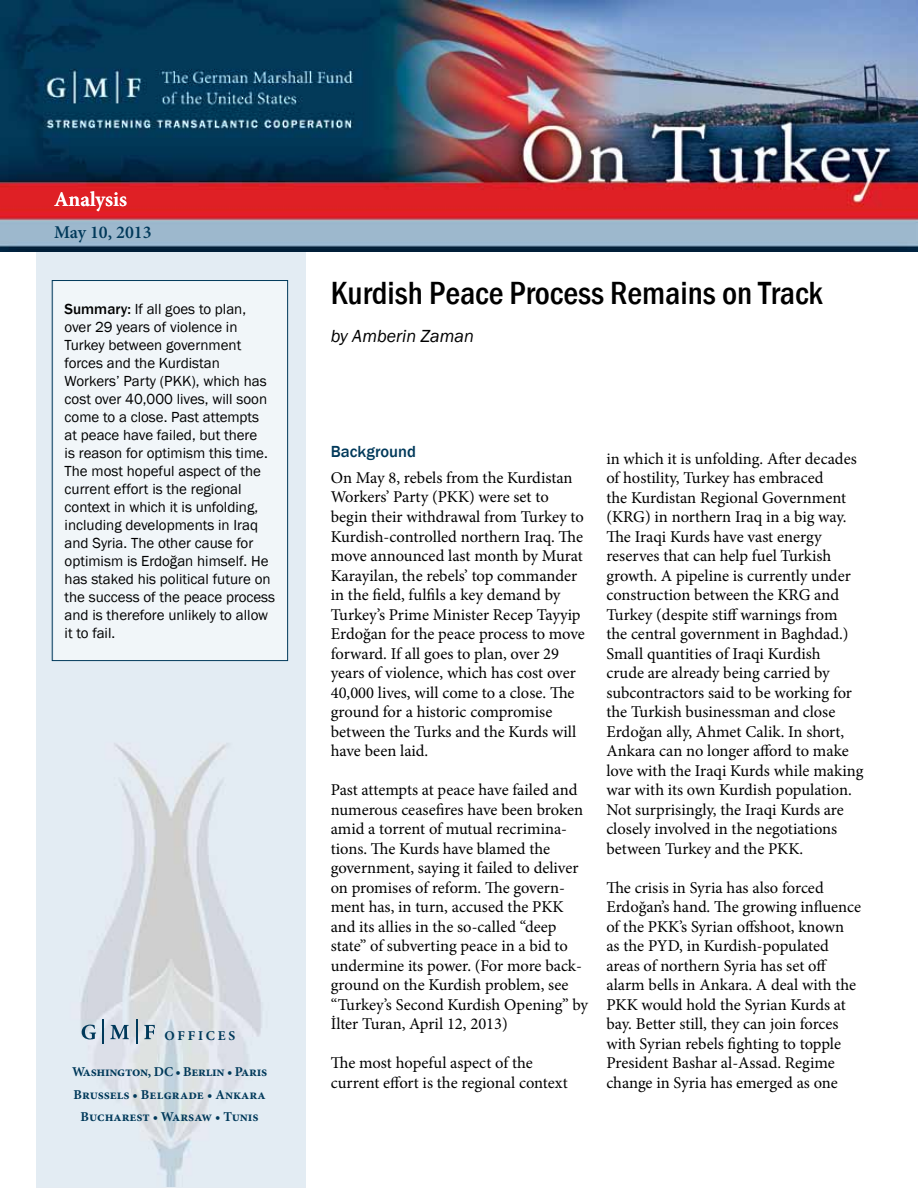
<style>
.page{position:relative;width:918px;height:1188px;background:#fff}
.page>*{position:absolute;margin:0;border:0;box-sizing:border-box;transform-origin:0 0}
.t1{font:500 33px "Franklin Gothic URW Con";color:#000}
.t2{font:600 21px "Minion Pro";color:#fff}
.t3{font:italic 18px "Franklin Gothic";color:#000}
.t4{font:600 18px "Minion Pro";color:#00395a}
.t5{font:16.5px/19.5px "Minion Pro";color:#000}
.t6{font:500 16.5px "Franklin Gothic";color:#00395a}
.t7{font:15px/18px "Franklin Gothic";color:#000}
.t8{font:700 13.5px/22.5px "Minion Pro";color:#00395a;text-align:center}
.s1{font-weight:500}
</style>
<div class="page">
<img style="left:36px;top:252px;width:270px;height:934px">
<img style="left:0;top:0;width:918px;height:252px">
<div style="left:54px;top:280px;width:234px;height:381px;background:#f1f6f9"></div>
<div style="left:52px;top:280px;width:236px;height:381px;border:1px solid #00395a"></div>
<svg style="left:82px;top:1025px;width:14px;height:14px"></svg>
<svg style="left:110px;top:1025px;width:19px;height:14px"></svg>
<svg style="left:144px;top:1025px;width:11px;height:14px"></svg>
<hr style="left:102px;top:1020px;width:2px;height:24px;background:#00395a">
<svg style="left:136px;top:1020px;width:1px;height:24px"></svg>
<p class="t2" style="left:54px;top:185px;width:75px">Analysis</p>
<p class="t4" style="left:54px;top:219px;width:99px">May 10, 2013</p>
<p class="t7" style="left:65px;top:300px;width:212px"><span class="s1">Summary:</span> If all goes to plan, over 29 years of violence in<br>Turkey between government forces and the Kurdistan<br>Workers’ Party (PKK), which has cost over 40,000 lives, will soon come to a close. Past attempts at peace have failed, but there<br>is reason for optimism this time.<br>The most hopeful aspect of the current effort is the regional context in which it is unfolding, including developments in Iraq and Syria. The other cause for optimism is Erdoğan himself. He has staked his political future on the success of the peace process and is therefore unlikely to allow it to fail.</p>
<p class="t8" style="left:165px;top:1024px;width:72px">Offic es</p>
<p class="t8" style="left:72px;top:1061px;width:197px">Washington, DC • Berlin • Paris<br>Brussels • Belgrade • Ankara<br>Bucharest • Warsaw • Tunis</p>
<h1 class="t1" style="left:331px;top:272px;width:493px">Kurdish Peace Process Remains on Track</h1>
<p class="t3" style="left:331px;top:324px;width:145px">by Amberin Zaman</p>
<p class="t6" style="left:331px;top:441px;width:87px">Background</p>
<p class="t5" style="left:331px;top:468px;width:256px">On May 8, rebels from the Kurdistan Workers’ Party (PKK) were set to begin their withdrawal from Turkey to Kurdish-controlled northern Iraq. The move announced last month by Murat Karayilan, the rebels’ top commander in the field, fulfils a key demand by Turkey’s Prime Minister Recep Tayyip Erdoğan for the peace process to move forward. If all goes to plan, over 29 years of violence, which has cost over 40,000 lives, will come to a close. The ground for a historic compromise between the Turks and the Kurds will have been laid.</p>
<p class="t5" style="left:331px;top:780px;width:259px">Past attempts at peace have failed and numerous ceasefires have been broken amid a torrent of mutual recrimina&shy;tions. The Kurds have blamed the government, saying it failed to deliver on promises of reform. The govern&shy;ment has, in turn, accused the PKK and its allies in the so-called “deep state” of subverting peace in a bid to undermine its power. (For more back&shy;ground on the Kurdish problem, see “Turkey’s Second Kurdish Opening” by İlter Turan, April 12, 2013)</p>
<p class="t5" style="left:331px;top:1053px;width:238px">The most hopeful aspect of the current effort is the regional context</p>
<p class="t5" style="left:606px;top:449px;width:259px">in which it is unfolding. After decades of hostility, Turkey has embraced<br>the Kurdistan Regional Government (KRG) in northern Iraq in a big way.<br>The Iraqi Kurds have vast energy reserves that can help fuel Turkish growth. A pipeline is currently under construction between the KRG and Turkey (despite stiff warnings from<br>the central government in Baghdad.)<br>Small quantities of Iraqi Kurdish<br>crude are already being carried by subcontractors said to be working for the Turkish businessman and close Erdoğan ally, Ahmet Calik. In short, Ankara can no longer afford to make love with the Iraqi Kurds while making war with its own Kurdish population.<br>Not surprisingly, the Iraqi Kurds are closely involved in the negotiations between Turkey and the PKK.</p>
<p class="t5" style="left:606px;top:878px;width:256px">The crisis in Syria has also forced Erdoğan’s hand. The growing influence of the PKK’s Syrian offshoot, known as the PYD, in Kurdish-populated areas of northern Syria has set off alarm bells in Ankara. A deal with the PKK would hold the Syrian Kurds at bay. Better still, they can join forces with Syrian rebels fighting to topple President Bashar al-Assad. Regime change in Syria has emerged as one</p>
</div>
